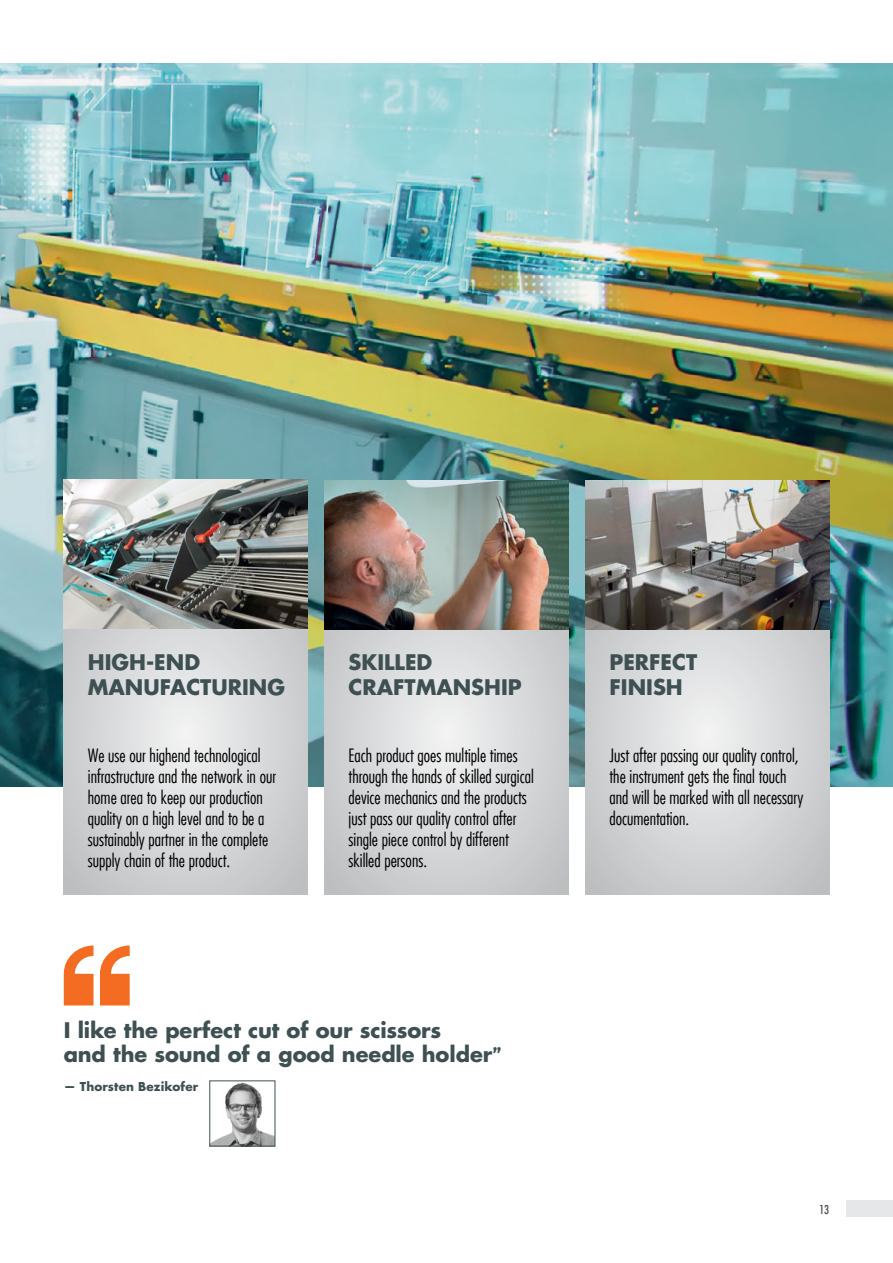
<style>
.page{position:relative;width:893px;height:1263px;background:#fff}
.page>*{position:absolute;margin:0;border:0;box-sizing:border-box;transform-origin:0 0}
.t1{font:700 21px/25.2px "Futura LT";color:#3e5052}
.t2{font:300 condensed 18px/21px "Futura LT";color:#000}
.t3{font:700 12px "Futura LT";letter-spacing:.01em;color:#3e5052}
.t4{font:condensed 12px "Futura LT";color:#4d4d4f}
.s1{font-family:"Fira Sans";font-size:19.5px}
</style>
<div class="page">
<img style="left:0;top:64px;width:893px;height:723px">
<svg style="left:64px;top:628px;width:244px;height:267px;background:#d5d6d7"></svg>
<svg style="left:325px;top:629px;width:243px;height:266px;background:#d4d6d7"></svg>
<svg style="left:585px;top:629px;width:244px;height:266px;background:#d4d6d7"></svg>
<img style="left:64px;top:480px;width:244px;height:148px">
<img style="left:325px;top:480px;width:243px;height:149px">
<img style="left:585px;top:480px;width:244px;height:149px">
<div style="left:846px;top:1200px;width:47px;height:17px;background:#e6e7e8"></div>
<svg style="left:64px;top:945px;width:66px;height:60px"></svg>
<img style="left:211px;top:1082px;width:62px;height:62px">
<div style="left:209px;top:1080px;width:66px;height:66px;border:1px solid #3e5052"></div>
<p class="t1" style="left:88px;top:649px;width:199px">HIGH-END<br>MANUFACTURING</p>
<p class="t2" style="left:88px;top:745px;width:190px">We use our highend technological infrastructure and the network in our home area to keep our production quality on a high level and to be a sustainably partner in the complete supply chain of the product.</p>
<p class="t1" style="left:349px;top:649px;width:175px">SKILLED<br>CRAFTMANSHIP</p>
<p class="t2" style="left:349px;top:745px;width:187px">Each product goes multiple times through the hands of skilled surgical device mechanics and the products just pass our quality control after single piece control by different skilled persons.</p>
<p class="t1" style="left:64px;top:1018px;width:439px;line-height:24px">I like the perfect cut of our scissors<br>and the sound of a good needle holder<span class="s1">”</span></p>
<p class="t3" style="left:64px;top:1078px;width:136px">— Thorsten Bezikofer</p>
<p class="t1" style="left:609px;top:649px;width:89px">PERFECT<br>FINISH</p>
<p class="t2" style="left:609px;top:745px;width:196px">Just after passing our quality control, the instrument gets the final touch and will be marked with all necessary documentation.</p>
<p class="t4" style="left:819px;top:1202px;width:11px">13</p>
</div>
